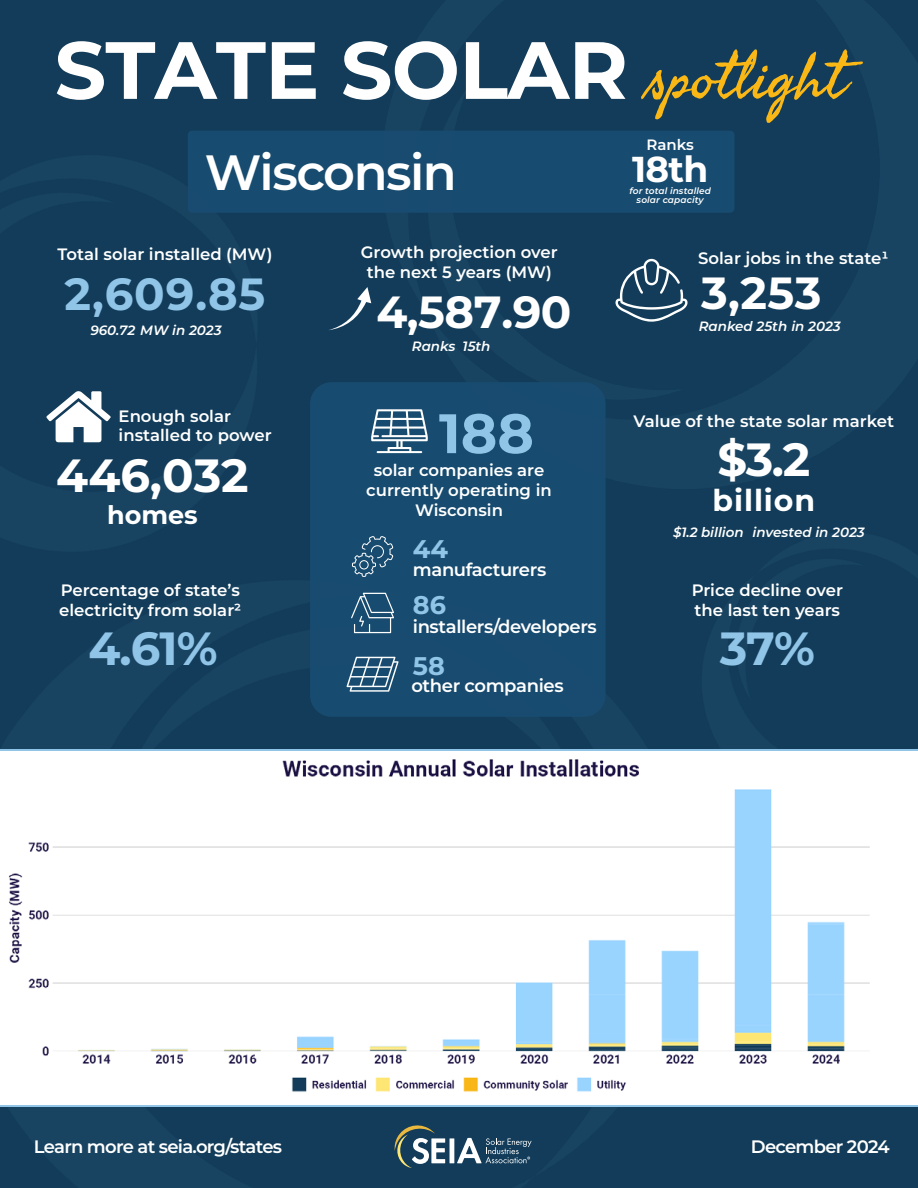
<style>
.page{position:relative;width:918px;height:1188px;background:#123c59}
.page>*{position:absolute;margin:0;border:0;box-sizing:border-box;transform-origin:0 0}
.t1{font:100 81px "Montserrat";letter-spacing:-.01em;color:#fff}
.t2{font:64.5px "Seaweed Script Pro";color:#fab816}
.t3{font:100 55.5px "Montserrat";color:#90c5e8}
.t4{font:600 49.5px "Montserrat";letter-spacing:-.03em;color:#fff}
.t5{font:100 46.5px "Montserrat";color:#fff}
.t6{font:100 46.5px "Montserrat";color:#90c5e8}
.t7{font:100 45px "Montserrat";letter-spacing:-.01em;color:#fff}
.t8{font:100 45px "Montserrat";color:#90c5e8}
.t9{font:100 36px "Montserrat";color:#fff}
.t10{font:100 30px "Montserrat";letter-spacing:.03em;color:#fff}
.t11{font:100 25.5px "Montserrat";color:#90c5e8}
.t12{font:100 25.5px "Montserrat";color:#fff}
.t13{font:600 18px "Montserrat";letter-spacing:-.02em;color:#fff}
.t14{font:600 18px "Montserrat";letter-spacing:-.04em;color:#fff}
.t15{font:600 16.5px/19.8px "Montserrat";color:#fff;text-align:center}
.t16{font:600 15px "Montserrat";letter-spacing:-.005em;color:#fff}
.t17{font:italic 600 13.5px "Montserrat";color:#fff}
.t18{font:italic 600 9px "Montserrat";letter-spacing:.01em;color:#fff}
</style>
<div class="page">
<svg style="left:329px;top:287px;width:42px;height:43px"></svg>
<svg style="left:46px;top:391px;width:65px;height:51px"></svg>
<svg style="left:616px;top:259px;width:72px;height:63px"></svg>
<div style="left:310px;top:382px;width:296px;height:335px;background:#184c70;border-radius:22px"></div>
<svg style="left:371px;top:409px;width:57px;height:44px"></svg>
<svg style="left:352px;top:536px;width:41px;height:41px"></svg>
<svg style="left:351px;top:593px;width:43px;height:40px"></svg>
<svg style="left:347px;top:657px;width:52px;height:35px"></svg>
<div style="left:188px;top:131px;width:546px;height:82px;background:#184c70;border-radius:4px"></div>
<img style="left:0;top:752px;width:918px;height:353px">
<svg style="left:395px;top:1125px;width:50px;height:43px"></svg>
<hr style="left:450px;top:1138px;width:4px;height:25px;background:#fff">
<svg style="left:457px;top:1138px;width:75px;height:25px"></svg>
<p class="t1" style="left:55px;top:16px;width:575px">STATE SOLAR</p>
<p class="t2" style="left:648px;top:36px;width:199px">spotlight</p>
<p class="t4" style="left:205px;top:137px;width:253px">Wisconsin</p>
<p class="t16" style="left:647px;top:134px;width:49px">Ranks</p>
<p class="t18" style="left:629px;top:185px;width:83px">for total installed</p>
<p class="t9" style="left:632px;top:145px;width:78px">18th</p>
<p class="t18" style="left:637px;top:194px;width:69px">solar capacity</p>
<p class="t15" style="left:361px;top:242px;width:198px">Growth projection over the next 5 years (MW)</p>
<p class="t15" style="left:698px;top:248px;width:192px">Solar jobs in the state¹</p>
<p class="t15" style="left:58px;top:243px;width:216px">Total solar installed (MW)</p>
<p class="t7" style="left:701px;top:263px;width:122px">3,253</p>
<p class="t8" style="left:65px;top:264px;width:202px">2,609.85</p>
<p class="t7" style="left:376px;top:282px;width:197px">4,587.90</p>
<p class="t17" style="left:90px;top:320px;width:133px">960.72 MW in 2023</p>
<p class="t17" style="left:699px;top:317px;width:144px">Ranked 25th in 2023</p>
<p class="t17" style="left:463px;top:336px;width:29px">15th</p>
<p class="t17" style="left:412px;top:336px;width:45px">Ranks</p>
<p class="t15" style="left:119px;top:405px;width:114px">Enough solar</p>
<p class="t15" style="left:119px;top:425px;width:154px">installed to power</p>
<p class="t5" style="left:56px;top:445px;width:194px">446,032</p>
<p class="t12" style="left:107px;top:498px;width:92px">homes</p>
<p class="t15" style="left:61px;top:579px;width:181px">Percentage of state’s</p>
<p class="t15" style="left:59px;top:599px;width:184px">electricity from solar²</p>
<p class="t6" style="left:88px;top:618px;width:131px">4.61%</p>
<p class="t3" style="left:439px;top:396px;width:97px">188</p>
<p class="t15" style="left:374px;top:460px;width:172px">solar companies are</p>
<p class="t15" style="left:366px;top:479px;width:187px">currently operating in</p>
<p class="t15" style="left:415px;top:499px;width:89px">Wisconsin</p>
<p class="t11" style="left:413px;top:532px;width:37px">44</p>
<p class="t13" style="left:413px;top:557px;width:135px">manufacturers</p>
<p class="t11" style="left:413px;top:588px;width:35px">86</p>
<p class="t13" style="left:413px;top:614px;width:185px">installers/developers</p>
<p class="t11" style="left:413px;top:649px;width:34px">58</p>
<p class="t13" style="left:411px;top:673px;width:154px">other companies</p>
<p class="t15" style="left:634px;top:410px;width:262px">Value of the state solar market</p>
<p class="t5" style="left:718px;top:429px;width:94px">$3.2</p>
<p class="t10" style="left:713px;top:480px;width:104px">billion</p>
<p class="t17" style="left:673px;top:522px;width:72px">$1.2 billion</p>
<p class="t17" style="left:753px;top:522px;width:114px">invested in 2023</p>
<p class="t15" style="left:692px;top:580px;width:153px">Price decline over</p>
<p class="t15" style="left:695px;top:600px;width:147px">the last ten years</p>
<p class="t6" style="left:720px;top:618px;width:97px">37%</p>
<p class="t14" style="left:34px;top:1134px;width:250px">Learn more at seia.org/states</p>
<p class="t14" style="left:751px;top:1134px;width:140px">December 2024</p>
</div>
